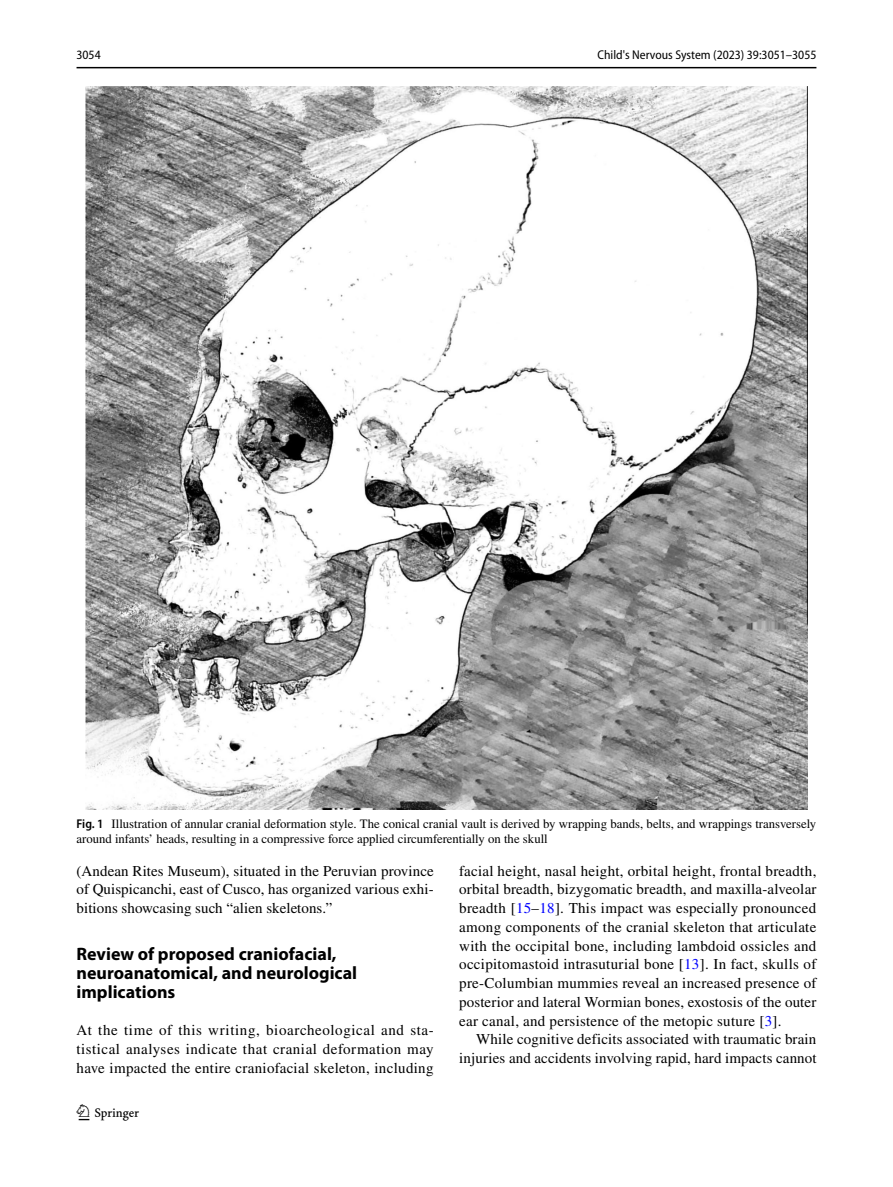
<style>
.page{position:relative;width:893px;height:1187px;background:#fff}
.page>*{position:absolute;margin:0;border:0;box-sizing:border-box;transform-origin:0 0}
.t1{font:22.5px "Springnew Regular 2";color:#000}
.t2{font:700 18px/18.8px "Myriad Pro";color:#000}
.t3{font:15px/18.8px "STIX";letter-spacing:.01em;color:#000;text-align:justify}
.t4{font:12.75px/15px "STIX";color:#000}
.t5{font:semi-condensed 12.75px "Myriad Pro";color:#000}
.s1{font-family:"Myriad Pro";font-weight:600;font-stretch:semi-condensed}
.s2{color:#00f}
</style>
<div class="page">
<hr style="left:77px;top:67px;width:739px;height:1px;background:#000">
<img style="left:85px;top:87px;width:723px;height:722px">
<p class="t5" style="left:77px;top:48px;width:26px">3054</p>
<p class="t5" style="left:597px;top:48px;width:220px">Child's Nervous System (2023) 39:3051–3055</p>
<p class="t4" style="left:77px;top:816px;width:741px"><span class="s1">Fig. 1</span> Illustration of annular cranial deformation style. The conical cranial vault is derived by wrapping bands, belts, and wrappings transversely around infants’ heads, resulting in a compressive force applied circumferentially on the skull</p>
<p class="t3" style="left:77px;top:862px;width:359px">(Andean Rites Museum), situated in the Peruvian province of Quispicanchi, east of Cusco, has organized various exhi&shy;bitions showcasing such “alien skeletons.”</p>
<p class="t2" style="left:77px;top:944px;width:282px">Review of proposed craniofacial, neuroanatomical, and neurological implications</p>
<p class="t3" style="left:77px;top:1021px;width:359px">At the time of this writing, bioarcheological and sta&shy;tistical analyses indicate that cranial deformation may have impacted the entire craniofacial skeleton, including</p>
<h1 class="t1" style="left:79px;top:1104px;width:62px">1 3</h1>
<p class="t3" style="left:459px;top:862px;width:359px">facial height, nasal height, orbital height, frontal breadth, orbital breadth, bizygomatic breadth, and maxilla-alveolar breadth [<span class="s2">15</span>–<span class="s2">18</span>]. This impact was especially pronounced among components of the cranial skeleton that articulate with the occipital bone, including lambdoid ossicles and occipitomastoid intrasuturial bone [<span class="s2">13</span>]. In fact, skulls of pre-Columbian mummies reveal an increased presence of posterior and lateral Wormian bones, exostosis of the outer ear canal, and persistence of the metopic suture [<span class="s2">3</span>].</p>
<p class="t3" style="left:459px;top:1030px;width:359px;text-align:right">While cognitive deficits associated with traumatic brain injuries and accidents involving rapid, hard impacts cannot</p>
</div>
